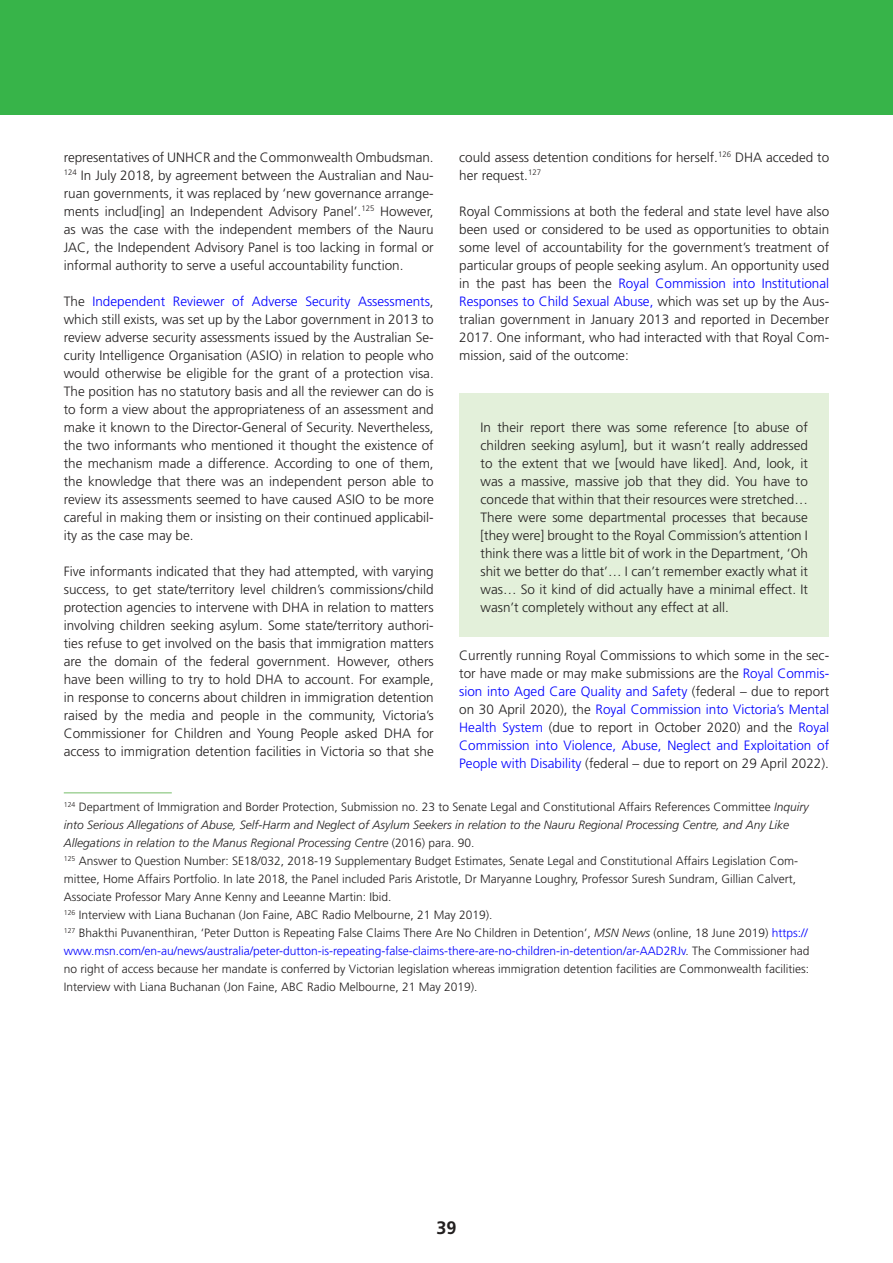
<style>
.page{position:relative;width:893px;height:1263px;background:#fff}
.page>*{position:absolute;margin:0;border:0;box-sizing:border-box;transform-origin:0 0}
.t1{font:700 18px "Frutiger";color:#221f1f}
.t2{font:300 13.5px/18px "Frutiger";color:#221f1f;text-align:justify}
.t3{font:300 12px/18px "Frutiger";color:#221f1f}
.s1{color:#00f}
.s2{font-style:italic}
</style>
<div class="page">
<div style="left:0;top:0;width:893px;height:115px;background:#37b449"></div>
<hr style="left:64px;top:792px;width:108px;height:1px;background:#a3d39b">
<div style="left:459px;top:393px;width:370px;height:243px;background:#e3f0da"></div>
<p class="t2" style="left:64px;top:149px;width:371px">representatives of UNHCR and the Commonwealth Ombudsman.<br><sup>124</sup> In July 2018, by agreement between the Australian and Nau&shy;ruan governments, it was replaced by ‘new governance arrange&shy;ments includ[ing] an Independent Advisory Panel’.<sup>125</sup> However, as was the case with the independent members of the Nauru JAC, the Independent Advisory Panel is too lacking in formal or informal authority to serve a useful accountability function.</p>
<p class="t2" style="left:64px;top:293px;width:371px">The <span class="s1">Independent Reviewer of Adverse Security Assessments</span>, which still exists, was set up by the Labor government in 2013 to review adverse security assessments issued by the Australian Se&shy;curity Intelligence Organisation (ASIO) in relation to people who would otherwise be eligible for the grant of a protection visa.<br>The position has no statutory basis and all the reviewer can do is to form a view about the appropriateness of an assessment and make it known to the Director-General of Security. Nevertheless, the two informants who mentioned it thought the existence of the mechanism made a difference. According to one of them, the knowledge that there was an independent person able to review its assessments seemed to have caused ASIO to be more careful in making them or insisting on their continued applicabil&shy;ity as the case may be.</p>
<p class="t2" style="left:64px;top:563px;width:371px">Five informants indicated that they had attempted, with varying success, to get state/territory level children’s commissions/child protection agencies to intervene with DHA in relation to matters involving children seeking asylum. Some state/territory authori&shy;ties refuse to get involved on the basis that immigration matters are the domain of the federal government. However, others have been willing to try to hold DHA to account. For example, in response to concerns about children in immigration detention raised by the media and people in the community, Victoria’s Commissioner for Children and Young People asked DHA for access to immigration detention facilities in Victoria so that she</p>
<p class="t2" style="left:459px;top:149px;width:371px">could assess detention conditions for herself.<sup>126</sup> DHA acceded to her request.<sup>127</sup></p>
<p class="t2" style="left:459px;top:203px;width:371px">Royal Commissions at both the federal and state level have also been used or considered to be used as opportunities to obtain some level of accountability for the government’s treatment of particular groups of people seeking asylum. An opportunity used in the past has been the <span class="s1">Royal Commission into Institutional Responses to Child Sexual Abuse,</span> which was set up by the Aus&shy;tralian government in January 2013 and reported in December 2017. One informant, who had interacted with that Royal Com&shy;mission, said of the outcome:</p>
<p class="t2" style="left:480px;top:419px;width:329px">In their report there was some reference [to abuse of children seeking asylum], but it wasn’t really addressed to the extent that we [would have liked]. And, look, it was a massive, massive job that they did. You have to concede that within that their resources were stretched… There were some departmental processes that because [they were] brought to the Royal Commission’s attention I think there was a little bit of work in the Department, ‘Oh shit we better do that’… I can’t remember exactly what it was… So it kind of did actually have a minimal effect. It wasn’t completely without any effect at all.</p>
<p class="t2" style="left:459px;top:647px;width:371px">Currently running Royal Commissions to which some in the sec&shy;tor have made or may make submissions are the <span class="s1">Royal Commis&shy;sion into Aged Care Quality and Safety</span> (federal – due to report on 30 April 2020), the <span class="s1">Royal Commission into Victoria’s Mental Health System</span> (due to report in October 2020) and the <span class="s1">Royal Commission into Violence, Abuse, Neglect and Exploitation of People with Disability</span> (federal – due to report on 29 April 2022).</p>
<p class="t3" style="left:64px;top:798px;width:747px"><sup>124</sup> Department of Immigration and Border Protection, Submission no. 23 to Senate Legal and Constitutional Affairs References Committee <span class="s2">Inquiry into Serious Allegations of Abuse, Self-Harm and Neglect of Asylum Seekers in relation to the Nauru Regional Processing Centre, and Any Like Allegations in relation to the Manus Regional Processing Centre</span> (2016) para. 90.<br><sup>125</sup> Answer to Question Number: SE18/032, 2018-19 Supplementary Budget Estimates, Senate Legal and Constitutional Affairs Legislation Com&shy;mittee, Home Affairs Portfolio. In late 2018, the Panel included Paris Aristotle, Dr Maryanne Loughry, Professor Suresh Sundram, Gillian Calvert, Associate Professor Mary Anne Kenny and Leeanne Martin: Ibid.<br><sup>126</sup> Interview with Liana Buchanan (Jon Faine, ABC Radio Melbourne, 21 May 2019).<br><sup>127</sup> Bhakthi Puvanenthiran, ‘Peter Dutton is Repeating False Claims There Are No Children in Detention’, <span class="s2">MSN News</span> (online, 18 June 2019) <span class="s1">https:// www.msn.com/en-au/news/australia/peter-dutton-is-repeating-false-claims-there-are-no-children-in-detention/ar-AAD2RJv</span>. The Commissioner had no right of access because her mandate is conferred by Victorian legislation whereas immigration detention facilities are Commonwealth facilities:<br>Interview with Liana Buchanan (Jon Faine, ABC Radio Melbourne, 21 May 2019).</p>
<h1 class="t1" style="left:436px;top:1221px;width:22px">39</h1>
</div>
